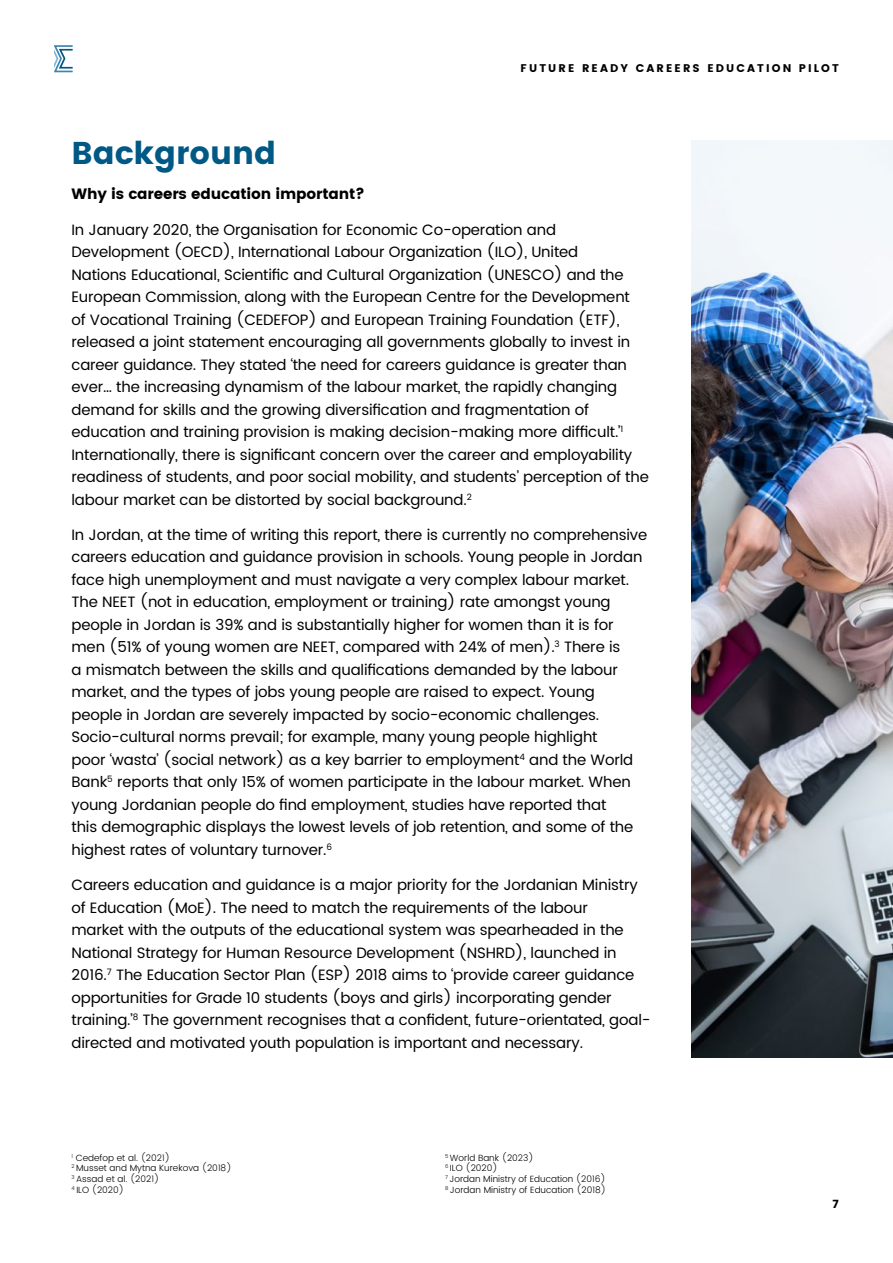
<style>
.page{position:relative;width:893px;height:1263px;background:#fff}
.page>*{position:absolute;margin:0;border:0;box-sizing:border-box;transform-origin:0 0}
.t1{font:700 31.5px "Poppins";color:#005985}
.t2{font:15px/22.5px "Poppins";letter-spacing:-.01em;color:#000}
.t3{font:700 15px "Poppins";letter-spacing:-.01em;color:#000}
.t4{font:700 11.4px "Poppins";color:#000}
.t5{font:700 11.1px "Poppins";letter-spacing:.19em;color:#000}
.t6{font:300 9px/10.8px "Poppins";color:#000}
</style>
<div class="page">
<svg style="left:54px;top:45px;width:18px;height:27px"></svg>
<img style="left:691px;top:140px;width:202px;height:917px">
<p class="t5" style="left:521px;top:62px;width:320px">FUTURE READY CAREERS EDUCATION PILOT</p>
<h1 class="t1" style="left:72px;top:135px;width:206px">Background</h1>
<p class="t3" style="left:72px;top:185px;width:295px">Why is careers education important?</p>
<p class="t2" style="left:71px;top:219px;width:579px">In January 2020, the Organisation for Economic Co-operation and Development (OECD), International Labour Organization (ILO), United<br>Nations Educational, Scientific and Cultural Organization (UNESCO) and the European Commission, along with the European Centre for the Development<br>of Vocational Training (CEDEFOP) and European Training Foundation (ETF), released a joint statement encouraging all governments globally to invest in career guidance. They stated ‘the need for careers guidance is greater than ever… the increasing dynamism of the labour market, the rapidly changing demand for skills and the growing diversification and fragmentation of education and training provision is making decision-making more difficult.’<sup>1<br></sup>Internationally, there is significant concern over the career and employability readiness of students, and poor social mobility, and students’ perception of the labour market can be distorted by social background.<sup>2</sup></p>
<p class="t2" style="left:71px;top:524px;width:577px">In Jordan, at the time of writing this report, there is currently no comprehensive careers education and guidance provision in schools. Young people in Jordan face high unemployment and must navigate a very complex labour market.<br>The NEET (not in education, employment or training) rate amongst young people in Jordan is 39% and is substantially higher for women than it is for men (51% of young women are NEET, compared with 24% of men).<sup>3</sup> There is<br>a mismatch between the skills and qualifications demanded by the labour market, and the types of jobs young people are raised to expect. Young people in Jordan are severely impacted by socio-economic challenges.<br>Socio-cultural norms prevail; for example, many young people highlight<br>poor ‘wasta’ (social network) as a key barrier to employment<sup>4</sup> and the World Bank<sup>5</sup> reports that only 15% of women participate in the labour market. When young Jordanian people do find employment, studies have reported that<br>this demographic displays the lowest levels of job retention, and some of the highest rates of voluntary turnover.<sup>6</sup></p>
<p class="t2" style="left:71px;top:874px;width:581px">Careers education and guidance is a major priority for the Jordanian Ministry of Education (MoE). The need to match the requirements of the labour<br>market with the outputs of the educational system was spearheaded in the National Strategy for Human Resource Development (NSHRD), launched in 2016.<sup>7</sup> The Education Sector Plan (ESP) 2018 aims to ‘provide career guidance opportunities for Grade 10 students (boys and girls) incorporating gender training.’<sup>8</sup> The government recognises that a confident, future-orientated, goal&shy;directed and motivated youth population is important and necessary.</p>
<p class="t6" style="left:72px;top:1152px;width:162px"><sup>1</sup> Cedefop et al. (2021)<br><sup>2</sup> Musset and Mytna Kurekova (2018)<br><sup>3</sup> Assad et al. (2021)<br><sup>4</sup> ILO (2020)</p>
<p class="t6" style="left:445px;top:1152px;width:163px"><sup>5</sup> World Bank (2023)<br><sup>6</sup> ILO (2020)<br><sup>7</sup> Jordan Ministry of Education (2016)<br><sup>8</sup> Jordan Ministry of Education (2018)</p>
<p class="t4" style="left:833px;top:1197px;width:8px">7</p>
</div>
